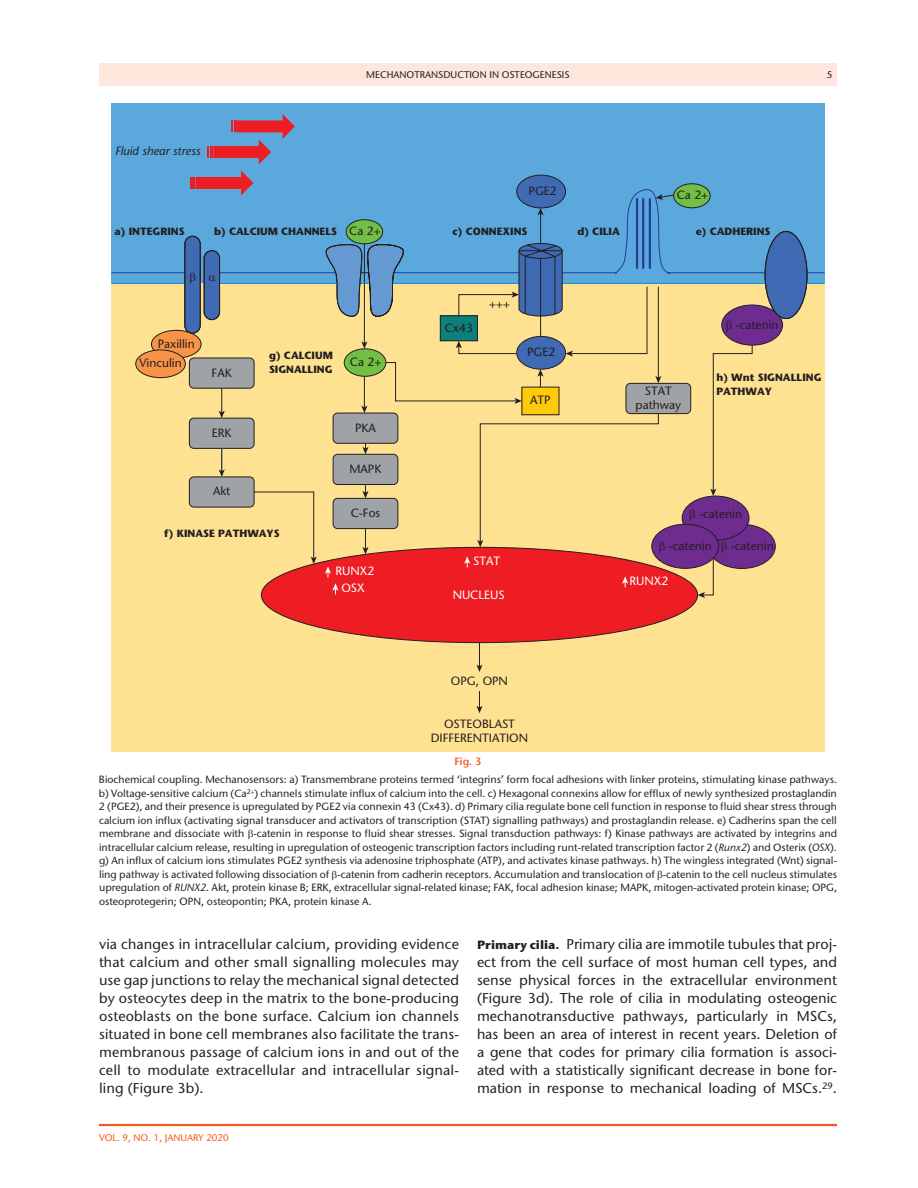
<style>
.page{position:relative;width:918px;height:1188px;background:#fff}
.page>*{position:absolute;margin:0;border:0;box-sizing:border-box;transform-origin:0 0}
.t1{font:500 14.25px/18px "Stone Sans ITC Pro";letter-spacing:.005em;color:#231f20;text-align:justify}
.t2{font:500 12px/13.5px "Stone Sans Std";color:#231f20;text-align:center}
.t3{font:500 12px/17px "Stone Sans Std";color:#fff;text-align:center}
.t4{font:italic 500 12px "Stone Sans Std";color:#231f20}
.t5{font:500 10.5px/13.5px "Stone Sans ITC Pro";color:#231f20;text-align:justify}
.t6{font:700 10.5px/13.5px "Stone Sans Std";color:#231f20}
.t7{font:600 10.5px "Stone Sans ITC Pro";color:#f25d23}
.t8{font:500 9.75px "Stone Sans ITC Pro";color:#231f20}
.t9{font:500 9.75px "Stone Sans ITC Pro";color:#f25d23}
.s1{font-style:italic}
.s2{font-weight:700;font-size:12px}
</style>
<div class="page">
<div style="left:99px;top:63px;width:738px;height:23px;background:#fde7dc"></div>
<hr style="left:99px;top:1124px;width:738px;height:2px;background:#f25d23">
<div style="left:111px;top:104px;width:714px;height:179px;background:#5ba8dc"></div>
<div style="left:111px;top:283px;width:714px;height:469px;background:#ffe192"></div>
<div style="left:189px;top:477px;width:65px;height:30px;border:1px solid #231f20;border-radius:5px"></div>
<div style="left:261px;top:547px;width:437px;height:96px;background:#ee1d23;border-radius:50%"></div>
<div style="left:151px;top:330px;width:50px;height:28px;background:#f79447;border-radius:50%"></div>
<div style="left:151px;top:330px;width:51px;height:29px;border:1px solid #231f20;border-radius:50%"></div>
<div style="left:136px;top:350px;width:49px;height:28px;background:#f79447;border-radius:50%"></div>
<div style="left:135px;top:349px;width:51px;height:29px;border:1px solid #231f20;border-radius:50%"></div>
<svg style="left:476px;top:643px;width:7px;height:29px"></svg>
<svg style="left:476px;top:691px;width:7px;height:22px"></svg>
<hr style="left:111px;top:272px;width:74px;height:1px;background:#223f99">
<hr style="left:111px;top:283px;width:74px;height:1px;background:#0095d9">
<svg style="left:208px;top:114px;width:87px;height:50px"></svg>
<svg style="left:190px;top:171px;width:635px;height:427px"></svg>
<p class="t8" style="left:366px;top:68px;width:72px">Mechan otransd</p>
<p class="t8" style="left:451px;top:68px;width:112px">uction in osteogen esis</p>
<p class="t8" style="left:827px;top:68px;width:7px">5</p>
<p class="t4" style="left:115px;top:144px;width:87px">Fluid shear stress</p>
<p class="t6" style="left:115px;top:225px;width:71px">a) INTEGRINS</p>
<p class="t2" style="left:529px;top:184px;width:30px">PGE2</p>
<p class="t2" style="left:349px;top:224px;width:33px">Ca 2+</p>
<p class="t6" style="left:214px;top:225px;width:125px">b) CALCIUM CHANNELS</p>
<p class="t6" style="left:452px;top:225px;width:76px">c) CONNEXINS</p>
<p class="t6" style="left:577px;top:225px;width:44px">d) CILIA</p>
<p class="t2" style="left:677px;top:188px;width:33px">Ca 2+</p>
<p class="t6" style="left:696px;top:225px;width:76px">e) CADHERINS</p>
<p class="t2" style="left:139px;top:334px;width:57px;line-height:19.6px;text-align:left;text-indent:18px">Paxillin<br>Vinculin</p>
<p class="t2" style="left:212px;top:366px;width:22px">FAK</p>
<p class="t2" style="left:212px;top:426px;width:21px">ERK</p>
<p class="t2" style="left:213px;top:485px;width:19px">Akt</p>
<p class="t6" style="left:269px;top:349px;width:65px">g) CALCIUM<br>SIGNALLING</p>
<p class="t2" style="left:350px;top:355px;width:33px">Ca 2+</p>
<p class="t2" style="left:355px;top:421px;width:22px">PKA</p>
<p class="t2" style="left:349px;top:462px;width:34px">MAPK</p>
<p class="t2" style="left:351px;top:506px;width:31px">C-Fos</p>
<p class="t2" style="left:445px;top:321px;width:30px">Cx43</p>
<p class="t2" style="left:489px;top:297px;width:22px">+++</p>
<p class="t2" style="left:527px;top:345px;width:30px">PGE2</p>
<p class="t2" style="left:530px;top:394px;width:22px">ATP</p>
<p class="t2" style="left:636px;top:384px;width:47px">STAT pathway</p>
<p class="t2" style="left:736px;top:318px;width:44px">-catenin</p>
<p class="t6" style="left:716px;top:371px;width:107px">h) Wnt SIGNALLING<br>PATHWAY</p>
<p class="t2" style="left:699px;top:507px;width:44px">-catenin</p>
<p class="t6" style="left:164px;top:527px;width:117px">f) KINASE PATHWAYS</p>
<p class="t3" style="left:335px;top:563px;width:40px">RUNX2<br>OSX</p>
<p class="t3" style="left:473px;top:553px;width:28px">STAT</p>
<p class="t3" style="left:453px;top:586px;width:54px">NUCLEUS</p>
<p class="t2" style="left:451px;top:675px;width:59px">OPG, OPN</p>
<p class="t2" style="left:431px;top:717px;width:99px">OSTEOBLAST<br>DIFFERENTIATION</p>
<p class="t2" style="left:669px;top:539px;width:44px">-catenin</p>
<p class="t3" style="left:629px;top:573px;width:40px">RUNX2</p>
<p class="t2" style="left:731px;top:539px;width:44px">-catenin</p>
<p class="t7" style="left:454px;top:755px;width:29px">Fig. 3</p>
<p class="t5" style="left:99px;top:773px;width:740px">Biochemical coupling. Mechanosensors: a) Transmembrane proteins termed ‘integrins’ form focal adhesions with linker proteins, stimulating kinase pathways. b) Voltage-sensitive calcium (Ca<sup>2</sup> ) channels stimulate influx of calcium into the cell. c) Hexagonal connexins allow for efflux of newly synthesized prostaglandin 2 (PGE2), and their presence is upregulated by PGE2 via connexin 43 (Cx43). d) Primary cilia regulate bone cell function in response to fluid shear stress through calcium ion influx (activating signal transducer and activators of transcription (STAT) signalling pathways) and prostaglandin release. e) Cadherins span the cell membrane and dissociate with -catenin in response to fluid shear stresses. Signal transduction pathways: f) Kinase pathways are activated by integrins and intracellular calcium release, resulting in upregulation of osteogenic transcription factors including runt-related transcription factor 2 (<span class="s1">Runx2</span>) and Osterix (<span class="s1">OSX</span>). g) An influx of calcium ions stimulates PGE2 synthesis via adenosine triphosphate (ATP), and activates kinase pathways. h) The wingless integrated (Wnt) signal&shy;ling pathway is activated following dissociation of -catenin from cadherin receptors. Accumulation and translocation of -catenin to the cell nucleus stimulates upregulation of <span class="s1">RUNX2</span>. Akt, protein kinase B; ERK, extracellular signal-related kinase; FAK, focal adhesion kinase; MAPK, mitogen-activated protein kinase; OPG, osteoprotegerin; OPN, osteopontin; PKA, protein kinase A.</p>
<p class="t1" style="left:99px;top:935px;width:362px">via changes in intracellular calcium, providing evidence that calcium and other small signalling molecules may use gap junctions to relay the mechanical signal detected by osteocytes deep in the matrix to the bone-producing osteoblasts on the bone surface. Calcium ion channels situated in bone cell membranes also facilitate the trans&shy;membranous passage of calcium ions in and out of the cell to modulate extracellular and intracellular signal&shy;ling (Figure 3b).</p>
<p class="t1" style="left:477px;top:935px;width:362px"><span class="s2">Primary cilia.</span> Primary cilia are immotile tubules that proj&shy;ect from the cell surface of most human cell types, and sense physical forces in the extracellular environment (Figure 3d). The role of cilia in modulating osteogenic mechanotransductive pathways, particularly in MSCs, has been an area of interest in recent years. Deletion of a gene that codes for primary cilia formation is associ&shy;ated with a statistically significant decrease in bone for&shy;mation in response to mechanical loading of MSCs.<sup>29</sup>.</p>
<p class="t9" style="left:99px;top:1132px;width:131px">vol. 9, No. 1, Jan uary 2020</p>
</div>
